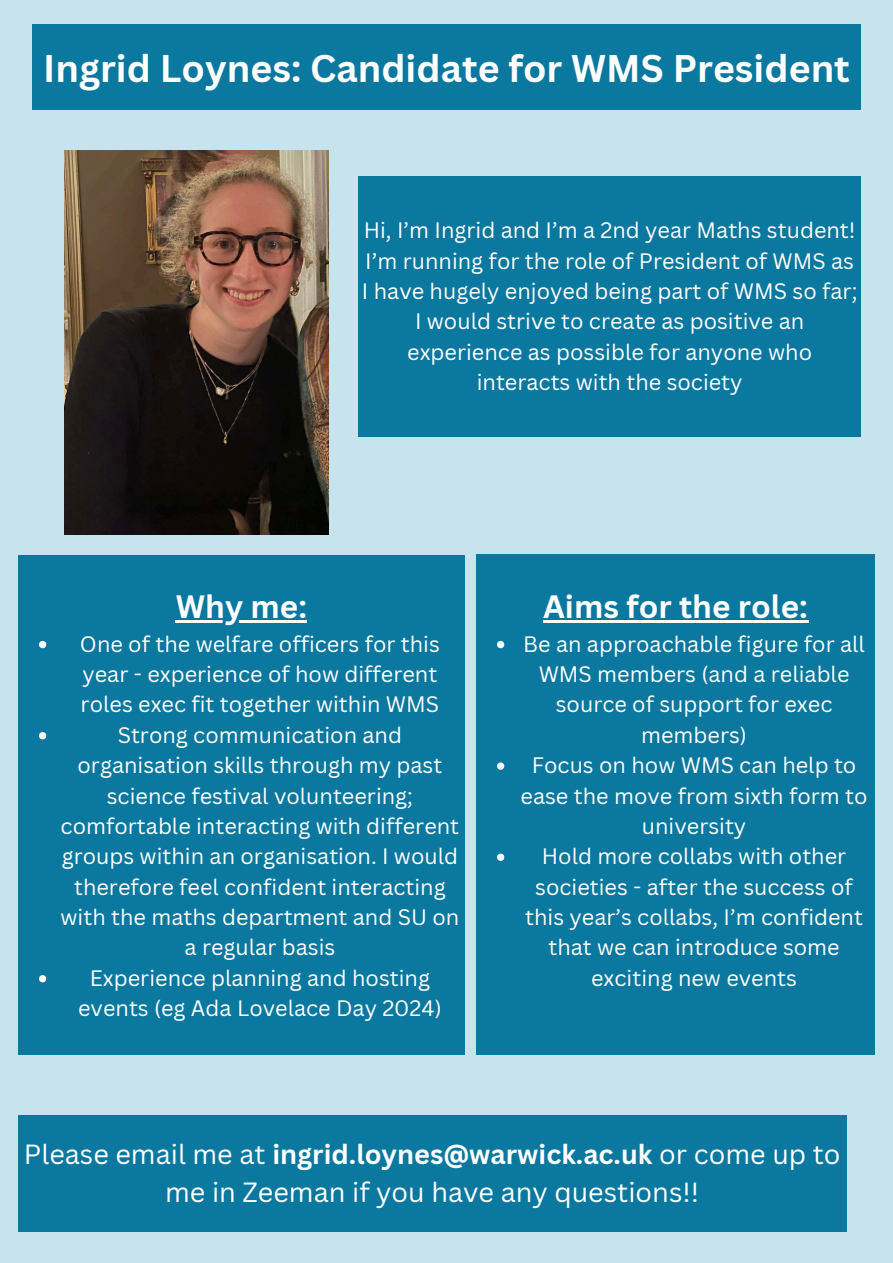
<style>
.page{position:relative;width:893px;height:1263px;background:#c7e3ed}
.page>*{position:absolute;margin:0;border:0;box-sizing:border-box;transform-origin:0 0}
.t1{font:700 37.5px "Canva Sans";color:#fff}
.t2{font:700 31.5px "Canva Sans";color:#fff}
.t3{font:27px/37.7px "Canva Sans";color:#fff;text-align:center}
.t4{font:21.75px/30.4px "Canva Sans";color:#fff;text-align:center}
.s1{font-weight:700}
</style>
<div class="page">
<img style="left:65px;top:151px;width:264px;height:383px">
<div style="left:32px;top:25px;width:828px;height:85px;background:#0b789f"></div>
<div style="left:18px;top:1115px;width:828px;height:117px;background:#0b789f"></div>
<div style="left:358px;top:176px;width:502px;height:260px;background:#0b789f"></div>
<div style="left:18px;top:555px;width:447px;height:499px;background:#0b789f"></div>
<hr style="left:176px;top:620px;width:131px;height:3px;background:#fff">
<svg style="left:39px;top:641px;width:7px;height:7px"></svg>
<svg style="left:39px;top:732px;width:7px;height:7px"></svg>
<svg style="left:39px;top:975px;width:7px;height:7px"></svg>
<div style="left:476px;top:555px;width:399px;height:499px;background:#0b789f"></div>
<hr style="left:543px;top:620px;width:265px;height:3px;background:#fff">
<svg style="left:497px;top:641px;width:7px;height:7px"></svg>
<svg style="left:497px;top:762px;width:7px;height:8px"></svg>
<svg style="left:497px;top:853px;width:7px;height:8px"></svg>
<h1 class="t1" style="left:43px;top:41px;width:808px">Ingrid Loynes: Candidate for WMS President</h1>
<p class="t4" style="left:362px;top:214px;width:497px">Hi, I’m Ingrid and I’m a 2nd year Maths student!<br>I’m running for the role of President of WMS as I have hugely enjoyed being part of WMS so far; I would strive to create as positive an experience as possible for anyone who interacts with the society</p>
<h2 class="t2" style="left:176px;top:585px;width:133px">Why me:</h2>
<p class="t4" style="left:80px;top:628px;width:361px;text-align:justify">One of the welfare officers for this year - experience of how different roles exec fit together within WMS</p>
<p class="t4" style="left:61px;top:719px;width:400px">Strong communication and organisation skills through my past science festival volunteering; comfortable interacting with different groups within an organisation. I would therefore feel confident interacting with the maths department and SU on a regular basis</p>
<p class="t4" style="left:78px;top:962px;width:365px">Experience planning and hosting events (eg Ada Lovelace Day 2024)</p>
<h2 class="t2" style="left:543px;top:585px;width:266px">Aims for the role:</h2>
<p class="t4" style="left:523px;top:628px;width:343px">Be an approachable figure for all<br>WMS members (and a reliable source of support for exec members)</p>
<p class="t4" style="left:520px;top:749px;width:348px">Focus on how WMS can help to ease the move from sixth form to university</p>
<p class="t4" style="left:525px;top:841px;width:339px">Hold more collabs with other societies - after the success of this year’s collabs, I’m confident that we can introduce some exciting new events</p>
<p class="t3" style="left:24px;top:1135px;width:818px">Please email me at <span class="s1">ingrid.loynes@warwick.ac.uk</span> or come up to me in Zeeman if you have any questions!!</p>
</div>
